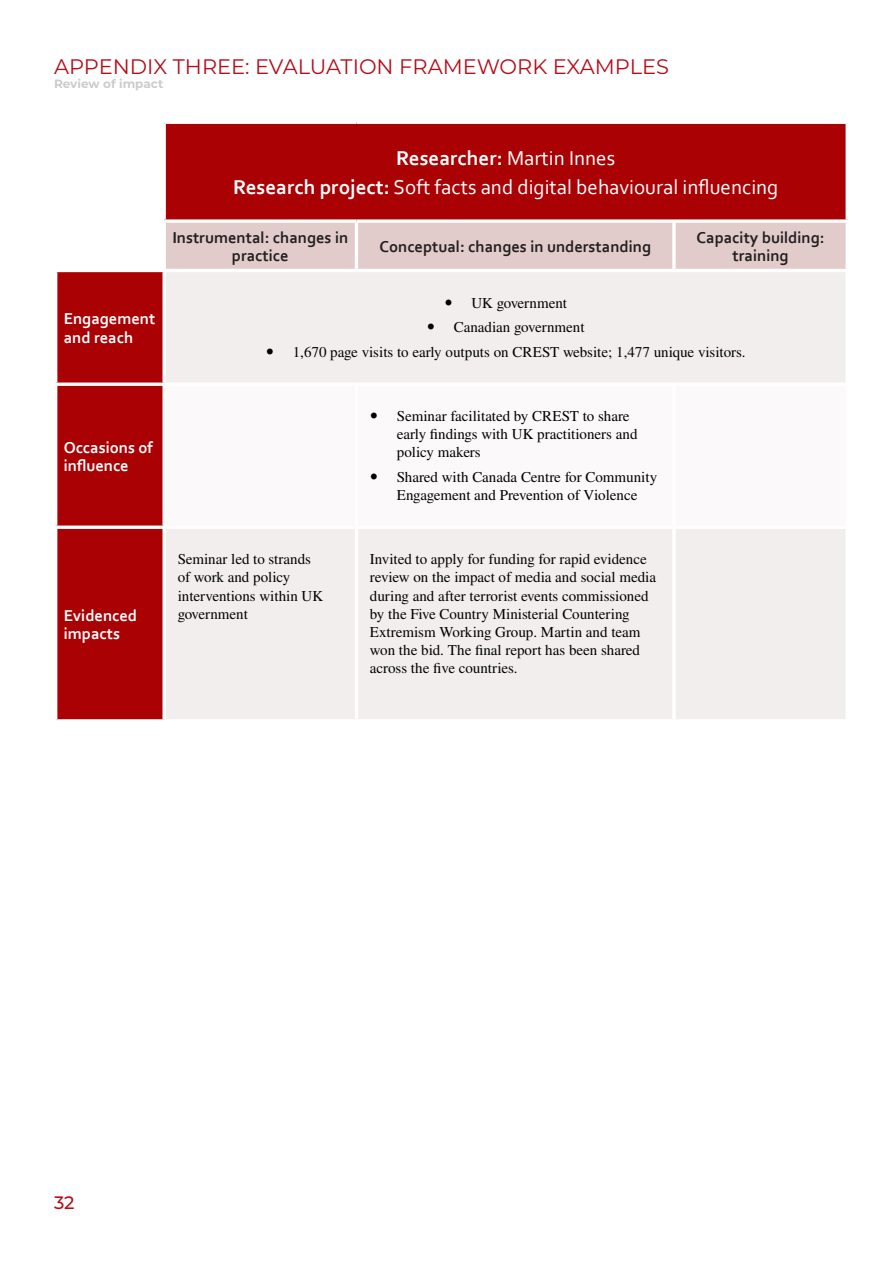
<style>
.page{position:relative;width:893px;height:1263px;background:#fff}
.page>*{position:absolute;margin:0;border:0;box-sizing:border-box;transform-origin:0 0}
.t1{font:21px "Corbel";color:#fff}
.t2{font:21px "Montserrat";color:#b50e1a}
.t3{font:700 21px "Corbel";color:#fff}
.t4{font:500 18px "Montserrat";color:#b50e1a}
.t5{font:700 16.5px/18.1px "Corbel";color:#231f20;text-align:center}
.t6{font:700 16.5px/18.1px "Corbel";color:#fff}
.Table_bullets{font:15px/18px "Nimbus Rom No 9 L";color:#010203}
.t7{font:700 12px "Montserrat";color:#ccc}
.s1{font-weight:400}
.s2{font-weight:700}
</style>
<div class="page">
<div style="left:57px;top:272px;width:105px;height:447px;background:#aa0204"></div>
<svg style="left:166px;top:124px;width:680px;height:145px;background:#bc4344"></svg>
<div style="left:166px;top:272px;width:679px;height:447px;background:#f3eeee"></div>
<svg style="left:166px;top:386px;width:679px;height:139px"></svg>
<svg style="left:164px;top:219px;width:192px;height:4px"></svg>
<svg style="left:356px;top:219px;width:318px;height:4px"></svg>
<svg style="left:674px;top:219px;width:174px;height:4px"></svg>
<svg style="left:55px;top:382px;width:109px;height:4px"></svg>
<hr style="left:164px;top:382px;width:192px;height:4px;background:#fff">
<hr style="left:356px;top:382px;width:318px;height:4px;background:#fff">
<hr style="left:674px;top:382px;width:175px;height:4px;background:#fff">
<svg style="left:55px;top:525px;width:109px;height:4px"></svg>
<hr style="left:164px;top:525px;width:192px;height:4px;background:#fff">
<hr style="left:356px;top:525px;width:318px;height:4px;background:#fff">
<hr style="left:674px;top:525px;width:175px;height:4px;background:#fff">
<svg style="left:55px;top:719px;width:109px;height:1px"></svg>
<svg style="left:165px;top:124px;width:1px;height:95px"></svg>
<hr style="left:355px;top:223px;width:3px;height:46px;background:#fff">
<svg style="left:672px;top:223px;width:4px;height:46px"></svg>
<svg style="left:162px;top:272px;width:2px;height:110px"></svg>
<svg style="left:162px;top:386px;width:1px;height:139px"></svg>
<hr style="left:355px;top:386px;width:3px;height:139px;background:#fff">
<hr style="left:672px;top:386px;width:4px;height:139px;background:#fff">
<svg style="left:162px;top:529px;width:1px;height:190px"></svg>
<hr style="left:355px;top:529px;width:3px;height:190px;background:#fff">
<hr style="left:672px;top:529px;width:4px;height:190px;background:#fff">
<svg style="left:446px;top:299px;width:5px;height:6px"></svg>
<svg style="left:428px;top:324px;width:6px;height:6px"></svg>
<svg style="left:267px;top:349px;width:6px;height:6px"></svg>
<svg style="left:371px;top:413px;width:6px;height:6px"></svg>
<svg style="left:371px;top:474px;width:6px;height:6px"></svg>
<h1 class="t2" style="left:54px;top:52px;width:601px">APPE NDIX THREE: EVALUATI ON FRAMEWORK EXAMPLES</h1>
<p class="t7" style="left:54px;top:75px;width:111px">Review of impact</p>
<p class="t6" style="left:64px;top:309px;width:93px">Engagement and reach</p>
<p class="t3" style="left:396px;top:145px;width:221px">Researcher: <span class="s1">Martin Innes</span></p>
<p class="t1" style="left:233px;top:174px;width:547px"><span class="s2">Research project:</span> Soft facts and digital behavioural influencing</p>
<p class="t5" style="left:172px;top:228px;width:177px">Instrumental: changes in practice</p>
<p class="t5" style="left:379px;top:237px;width:273px">Conceptual: changes in understanding</p>
<p class="t5" style="left:697px;top:228px;width:130px">Capacity building: training</p>
<p class="Table_bullets" style="left:471px;top:293px;width:97px">UK government</p>
<p class="Table_bullets" style="left:454px;top:318px;width:132px">Canadian government</p>
<p class="Table_bullets" style="left:293px;top:343px;width:454px">1,670 page visits to early outputs on CREST website; 1,477 unique visitors.</p>
<p class="t6" style="left:64px;top:438px;width:91px">Occasions of influence</p>
<p class="Table_bullets" style="left:397px;top:407px;width:242px">Seminar facilitated by CREST to share early findings with UK practitioners and policy makers</p>
<p class="Table_bullets" style="left:397px;top:468px;width:262px">Shared with Canada Centre for Community<br>Engagement and Prevention of Violence</p>
<p class="t6" style="left:64px;top:606px;width:75px">Evidenced impacts</p>
<p class="Table_bullets" style="left:178px;top:550px;width:147px">Seminar led to strands of work and policy interventions within UK government</p>
<p class="Table_bullets" style="left:370px;top:550px;width:288px">Invited to apply for funding for rapid evidence review on the impact of media and social media during and after terrorist events commissioned by the Five Country Ministerial Countering Extremism Working Group. Martin and team won the bid. The final report has been shared across the five countries.</p>
<p class="t4" style="left:54px;top:1190px;width:22px">32</p>
</div>
